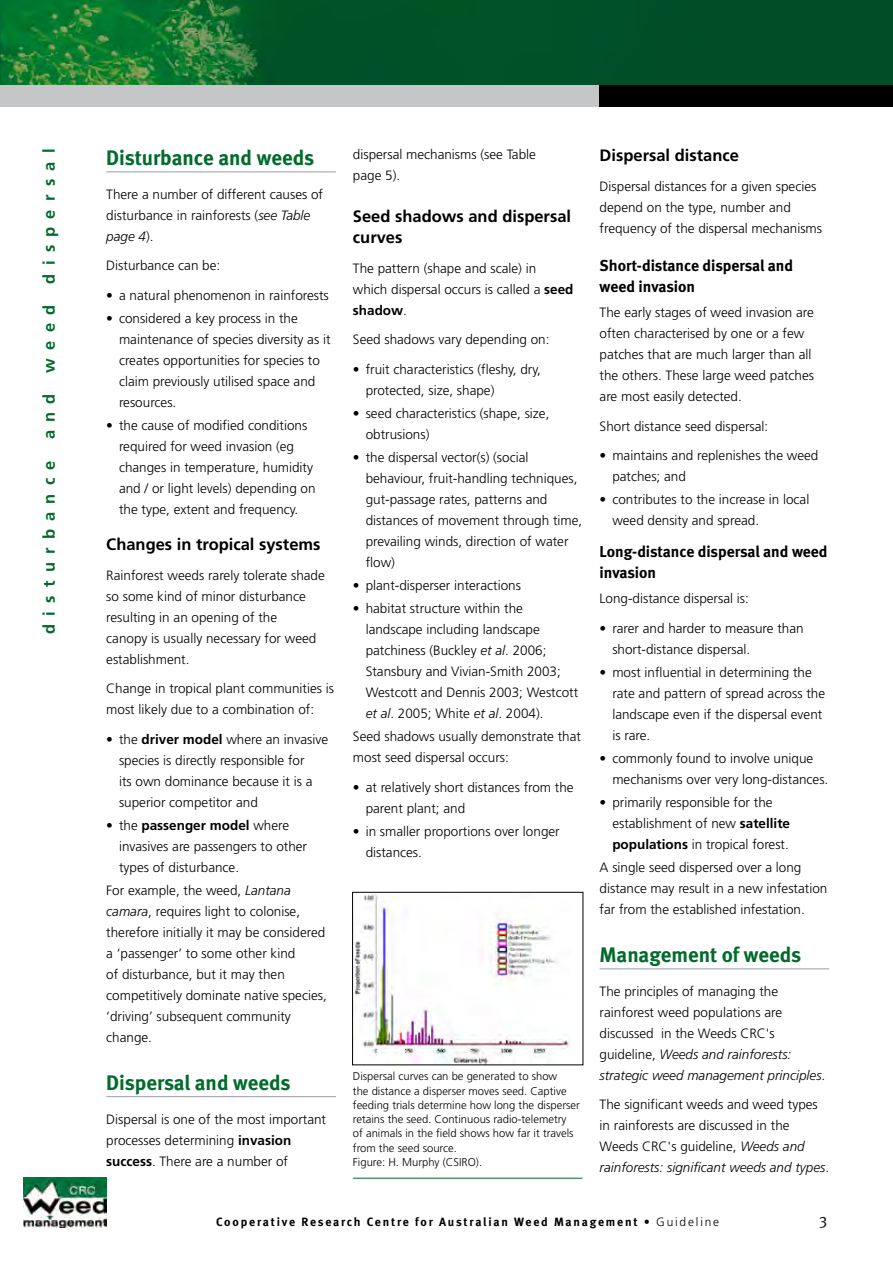
<style>
.page{position:relative;width:893px;height:1263px;background:#fff}
.page>*{position:absolute;margin:0;border:0;box-sizing:border-box;transform-origin:0 0}
.t1{font:700 21px "Meta";color:#006b2a}
.t2{font:700 16.5px/21px "Frutiger";color:#000}
.t3{font:700 16.5px "Frutiger";letter-spacing:.5em;color:#006b2a}
.t4{font:700 15.75px/21px "Meta";color:#000}
.t5{font:300 13.5px/21px "Frutiger";color:#000}
.t6{font:700 12px "Meta";letter-spacing:.15em;color:#000}
.t7{font:300 11.25px/14.2px "Frutiger";color:#000}
.s1{font-style:italic}
.s2{font-weight:700}
.s3{font-family:"Meta Normal";font-weight:400}
.s4{font-family:"Frutiger";font-weight:300}
</style>
<div class="page">
<img style="left:0;top:0;width:893px;height:85px">
<div style="left:0;top:85px;width:600px;height:21px;background:#c5c6c8"></div>
<div style="left:600px;top:85px;width:293px;height:21px;background:#000"></div>
<img style="left:24px;top:1178px;width:82px;height:49px">
<hr style="left:106px;top:171px;width:230px;height:1px;background:#9c9d9f">
<hr style="left:106px;top:1096px;width:230px;height:1px;background:#9c9d9f">
<hr style="left:600px;top:968px;width:229px;height:1px;background:#9c9d9f">
<svg style="left:352px;top:891px;width:232px;height:174px"></svg>
<hr style="left:353px;top:1178px;width:230px;height:1px;background:#006b2a">
<p class="t3" style="left:39px;top:284px;width:136px;rotate:-90deg">dispersal</p>
<p class="t3" style="left:39px;top:373px;width:69px;rotate:-90deg">weed</p>
<p class="t3" style="left:39px;top:439px;width:47px;rotate:-90deg">and</p>
<p class="t3" style="left:39px;top:634px;width:175px;rotate:-90deg">disturbance</p>
<p class="t1" style="left:106px;top:145px;width:209px">Disturbance and weeds</p>
<p class="t5" style="left:106px;top:184px;width:218px">There a number of different causes of disturbance in rainforests (<span class="s1">see Table page 4</span>).</p>
<p class="t5" style="left:106px;top:255px;width:116px">Disturbance can be:</p>
<p class="t5" style="left:106px;top:285px;width:224px">• a natural phenomenon in rainforests</p>
<p class="t5" style="left:119px;top:308px;width:213px;text-indent:-13px">• considered a key process in the maintenance of species diversity as it creates opportunities for species to claim previously utilised space and resources.</p>
<p class="t5" style="left:119px;top:415px;width:198px;text-indent:-13px">• the cause of modified conditions required for weed invasion (eg changes in temperature, humidity and / or light levels) depending on the type, extent and frequency.</p>
<p class="t2" style="left:106px;top:534px;width:216px">Changes in tropical systems</p>
<p class="t5" style="left:106px;top:565px;width:220px">Rainforest weeds rarely tolerate shade so some kind of minor disturbance resulting in an opening of the<br>canopy is usually necessary for weed establishment.</p>
<p class="t5" style="left:106px;top:678px;width:229px">Change in tropical plant communities is most likely due to a combination of:</p>
<p class="t5" style="left:119px;top:729px;width:211px;text-indent:-13px">• the <span class="s2">driver model</span> where an invasive species is directly responsible for<br>its own dominance because it is a superior competitor and</p>
<p class="t5" style="left:119px;top:815px;width:190px;text-indent:-13px">• the <span class="s2">passenger model</span> where invasives are passengers to other types of disturbance.</p>
<p class="t5" style="left:106px;top:880px;width:222px">For example, the weed, <span class="s1">Lantana camara</span>, requires light to colonise, therefore initially it may be considered a ‘passenger’ to some other kind<br>of disturbance, but it may then competitively dominate native species, ‘driving’ subsequent community change.</p>
<p class="t1" style="left:106px;top:1070px;width:186px">Dispersal and weeds</p>
<p class="t5" style="left:106px;top:1109px;width:221px">Dispersal is one of the most important processes determining <span class="s2">invasion success</span>. There are a number of</p>
<p class="t5" style="left:353px;top:144px;width:185px">dispersal mechanisms (see Table page 5).</p>
<p class="t2" style="left:353px;top:206px;width:220px">Seed shadows and dispersal curves</p>
<p class="t5" style="left:353px;top:258px;width:222px">The pattern (shape and scale) in which dispersal occurs is called a <span class="s2">seed shadow</span>.</p>
<p class="t5" style="left:353px;top:329px;width:198px">Seed shadows vary depending on:</p>
<p class="t5" style="left:366px;top:359px;width:177px;text-indent:-13px">• fruit characteristics (fleshy, dry, protected, size, shape)</p>
<p class="t5" style="left:366px;top:403px;width:185px;text-indent:-13px">• seed characteristics (shape, size, obtrusions)</p>
<p class="t5" style="left:366px;top:447px;width:218px;text-indent:-13px">• the dispersal vector(s) (social behaviour, fruit-handling techniques, gut-passage rates, patterns and distances of movement through time, prevailing winds, direction of water flow)</p>
<p class="t5" style="left:353px;top:575px;width:170px">• plant-disperser interactions</p>
<p class="t5" style="left:366px;top:598px;width:214px;text-indent:-13px">• habitat structure within the landscape including landscape patchiness (Buckley <span class="s1">et al</span>. 2006;<br>Stansbury and Vivian-Smith 2003;<br>Westcott and Dennis 2003; Westcott <span class="s1">et al</span>. 2005; White <span class="s1">et al</span>. 2004).</p>
<p class="t5" style="left:353px;top:726px;width:230px">Seed shadows usually demonstrate that most seed dispersal occurs:</p>
<p class="t5" style="left:366px;top:777px;width:209px;text-indent:-13px">• at relatively short distances from the parent plant; and</p>
<p class="t5" style="left:366px;top:821px;width:196px;text-indent:-13px">• in smaller proportions over longer distances.</p>
<p class="t7" style="left:353px;top:1069px;width:228px">Dispersal curves can be generated to show<br>the distance a disperser moves seed. Captive feeding trials determine how long the disperser retains the seed. Continuous radio-telemetry<br>of animals in the field shows how far it travels from the seed source.<br>Figure: H. Murphy (CSIRO).</p>
<p class="t2" style="left:600px;top:145px;width:141px">Dispersal distance</p>
<p class="t5" style="left:600px;top:176px;width:224px">Dispersal distances for a given species depend on the type, number and frequency of the dispersal mechanisms</p>
<p class="t4" style="left:600px;top:255px;width:195px">Short-distance dispersal and weed invasion</p>
<p class="t5" style="left:600px;top:302px;width:216px">The early stages of weed invasion are often characterised by one or a few patches that are much larger than all the others. These large weed patches are most easily detected.</p>
<p class="t5" style="left:600px;top:415px;width:170px">Short distance seed dispersal:</p>
<p class="t5" style="left:612px;top:445px;width:208px;text-indent:-13px">• maintains and replenishes the weed patches; and</p>
<p class="t5" style="left:612px;top:489px;width:199px;text-indent:-13px">• contributes to the increase in local weed density and spread.</p>
<p class="t4" style="left:600px;top:541px;width:229px">Long-distance dispersal and weed invasion</p>
<p class="t5" style="left:600px;top:588px;width:151px">Long-distance dispersal is:</p>
<p class="t5" style="left:612px;top:618px;width:193px;text-indent:-13px">• rarer and harder to measure than short-distance dispersal.</p>
<p class="t5" style="left:612px;top:662px;width:214px;text-indent:-13px">• most influential in determining the rate and pattern of spread across the landscape even if the dispersal event is rare.</p>
<p class="t5" style="left:612px;top:748px;width:218px;text-indent:-13px">• commonly found to involve unique mechanisms over very long-distances.</p>
<p class="t5" style="left:612px;top:792px;width:179px;text-indent:-13px">• primarily responsible for the establishment of new <span class="s2">satellite populations</span> in tropical forest.</p>
<p class="t5" style="left:600px;top:857px;width:229px">A single seed dispersed over a long distance may result in a new infestation far from the established infestation.</p>
<p class="t1" style="left:600px;top:942px;width:203px">Management of weeds</p>
<p class="t5" style="left:600px;top:981px;width:227px">The principles of managing the rainforest weed populations are discussed in the Weeds CRC's guideline, <span class="s1">Weeds and rainforests: strategic weed management principles</span>.</p>
<p class="t5" style="left:600px;top:1094px;width:231px">The significant weeds and weed types in rainforests are discussed in the Weeds CRC's guideline, <span class="s1">Weeds and rainforests: significant weeds and types</span>.</p>
<p class="t6" style="left:216px;top:1214px;width:504px">Cooperative Research Centre for Australian Weed Management <span class="s3">•</span> <span class="s4">Guideline</span></p>
</div>
